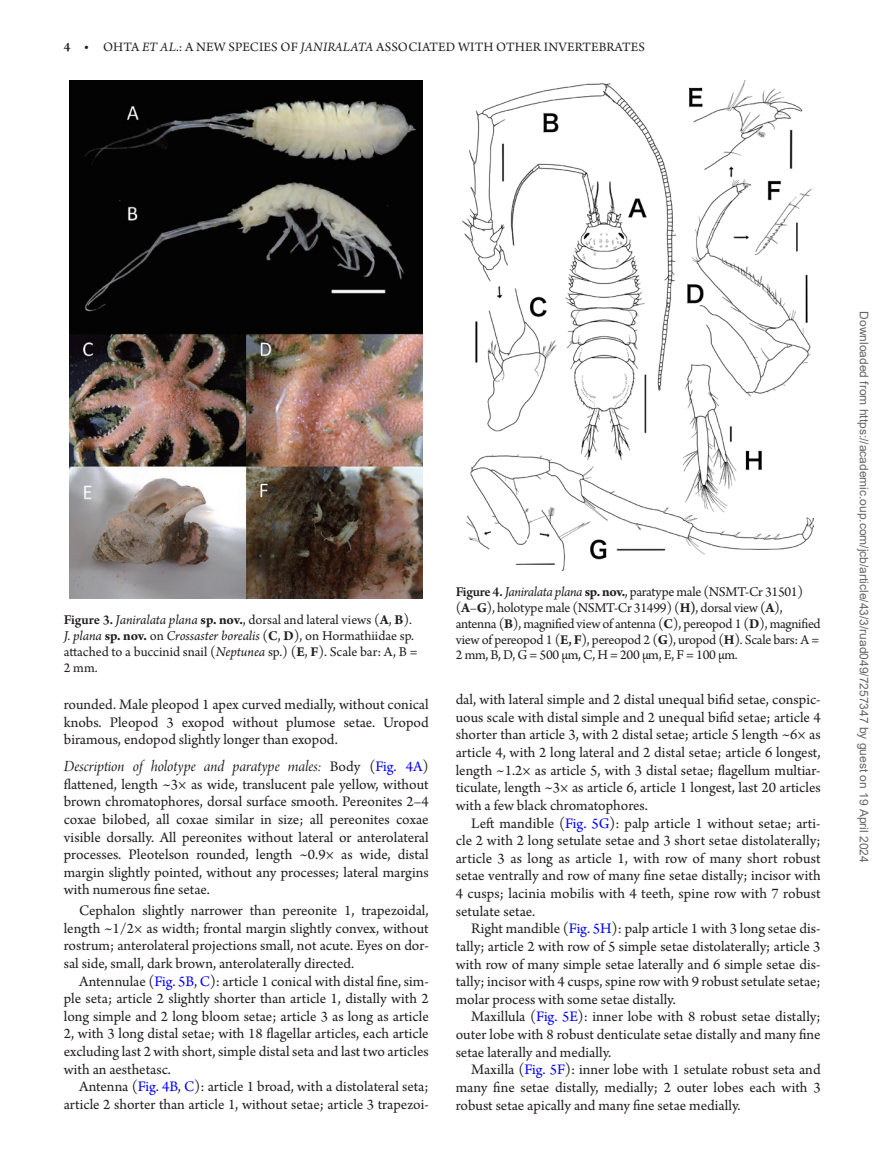
<style>
.page{position:relative;width:893px;height:1174px;background:#fff}
.page>*{position:absolute;margin:0;border:0;box-sizing:border-box;transform-origin:0 0}
.t1{font:16.5px "Arno Pro Italic Display";color:#231f20}
.t2{font:15.3px/17.5px "Arno Pro";color:#231f20;text-align:justify}
.t3{font:14.25px/15.8px "Arno Pro";letter-spacing:-.02em;color:#231f20}
.t4{font:14.25px/15.8px "Arno Pro";color:#231f20}
.t5{font:13.5px "Arno Pro";letter-spacing:.01em;color:#231f20}
.t6{font:12px "Arial";color:#666}
.s1{font-weight:600}
.s2{font-style:italic}
.s3{font-weight:700}
.s4{font-family:"Arno Pro";font-size:15.3px}
.s5{font-family:"Arno Pro";font-size:15.3px;color:#00f}
.s6{color:#00f}
</style>
<div class="page">
<img style="left:70px;top:81px;width:353px;height:517px">
<img style="left:463px;top:81px;width:351px;height:489px">
<p class="t5" style="left:64px;top:39px;width:583px"><span class="s1">4 •</span> OHTA <span class="s2">ET AL</span>.: A NEW SPECIES OF <span class="s2">JANIRALATA</span> ASSOCIATED WITH OTHER INVERTEBRATES</p>
<p class="t4" style="left:64px;top:613px;width:355px"><span class="s1">Figure 3.</span> <span class="s2">Janiralata plana</span> <span class="s3">sp. nov.</span>, dorsal and lateral views (<span class="s3">A</span>, <span class="s3">B</span>).<br><span class="s2">J. plana</span> <span class="s3">sp. nov.</span> on <span class="s2">Crossaster borealis</span> (<span class="s3">C</span>, <span class="s3">D</span>), on Hormathiidae sp. attached to a buccinid snail (<span class="s2">Neptunea</span> sp.) (<span class="s3">E</span>, <span class="s3">F</span>). Scale bar: A, B = 2 mm.</p>
<p class="t2" style="left:64px;top:696px;width:366px">rounded. Male pleopod 1 apex curved medially, without conical knobs. Pleopod 3 exopod without plumose setae. Uropod biramous, endopod slightly longer than exopod.</p>
<p class="t1" style="left:64px;top:757px;width:366px">Description of holotype and paratype males: <span class="s4">Body (</span><span class="s5">Fig. 4A</span><span class="s4">)</span></p>
<p class="t2" style="left:64px;top:776px;width:366px">flattened, length ~3× as wide, translucent pale yellow, without brown chromatophores, dorsal surface smooth. Pereonites 2–4 coxae bilobed, all coxae similar in size; all pereonites coxae visible dorsally. All pereonites without lateral or anterolateral processes. Pleotelson rounded, length ~0.9× as wide, distal margin slightly pointed, without any processes; lateral margins with numerous fine setae.</p>
<p class="t2" style="left:64px;top:902px;width:366px;text-indent:15px">Cephalon slightly narrower than pereonite 1, trapezoidal, length ~1/2× as width; frontal margin slightly convex, without rostrum; anterolateral projections small, not acute. Eyes on dor&shy;sal side, small, dark brown, anterolaterally directed.</p>
<p class="t2" style="left:64px;top:973px;width:366px;text-indent:15px">Antennulae (<span class="s6">Fig. 5B</span>, <span class="s6">C</span>): article 1 conical with distal fine, sim&shy;ple seta; article 2 slightly shorter than article 1, distally with 2 long simple and 2 long bloom setae; article 3 as long as article 2, with 3 long distal setae; with 18 flagellar articles, each article excluding last 2 with short, simple distal seta and last two articles with an aesthetasc.</p>
<p class="t2" style="left:64px;top:1078px;width:366px;text-align:right">Antenna (<span class="s6">Fig. 4B</span>, <span class="s6">C</span>): article 1 broad, with a distolateral seta; article 2 shorter than article 1, without setae; article 3 trapezoi-</p>
<p class="t3" style="left:456px;top:585px;width:366px"><span class="s1">Figure 4.</span> <span class="s2">Janiralata plana</span> <span class="s3">sp. nov.</span>, paratype male (NSMT-Cr 31501) (<span class="s3">A</span>–<span class="s3">G</span>), holotype male (NSMT-Cr 31499) (<span class="s3">H)</span>, dorsal view (<span class="s3">A</span>), antenna (<span class="s3">B</span>), magnified view of antenna (<span class="s3">C</span>), pereopod 1 (<span class="s3">D</span>), magnified view of pereopod 1 (<span class="s3">E, F</span>), pereopod 2 (<span class="s3">G</span>), uropod (<span class="s3">H</span>). Scale bars: A = 2 mm, B, D, G = 500 μm, C, H = 200 µm, E, F = 100 µm.</p>
<p class="t2" style="left:456px;top:691px;width:366px">dal, with lateral simple and 2 distal unequal bifid setae, conspic&shy;uous scale with distal simple and 2 unequal bifid setae; article 4 shorter than article 3, with 2 distal setae; article 5 length ~6× as article 4, with 2 long lateral and 2 distal setae; article 6 longest, length ~1.2× as article 5, with 3 distal setae; flagellum multiar&shy;ticulate, length ~3× as article 6, article 1 longest, last 20 articles with a few black chromatophores.</p>
<p class="t2" style="left:456px;top:815px;width:366px;text-indent:15px">Left mandible (<span class="s6">Fig. 5G</span>): palp article 1 without setae; arti&shy;cle 2 with 2 long setulate setae and 3 short setae distolaterally; article 3 as long as article 1, with row of many short robust setae ventrally and row of many fine setae distally; incisor with 4 cusps; lacinia mobilis with 4 teeth, spine row with 7 robust setulate setae.</p>
<p class="t2" style="left:456px;top:920px;width:366px;text-indent:15px">Right mandible (<span class="s6">Fig. 5H</span>): palp article 1 with 3 long setae dis&shy;tally; article 2 with row of 5 simple setae distolaterally; article 3 with row of many simple setae laterally and 6 simple setae dis&shy;tally; incisor with 4 cusps, spine row with 9 robust setulate setae; molar process with some setae distally.</p>
<p class="t2" style="left:456px;top:1009px;width:366px;text-indent:15px">Maxillula (<span class="s6">Fig. 5E</span>): inner lobe with 8 robust setae distally; outer lobe with 8 robust denticulate setae distally and many fine setae laterally and medially.</p>
<p class="t2" style="left:456px;top:1061px;width:366px;text-indent:15px">Maxilla (<span class="s6">Fig. 5F</span>): inner lobe with 1 setulate robust seta and many fine setae distally, medially; 2 outer lobes each with 3 robust setae apically and many fine setae medially.</p>
<p class="t6" style="left:868px;top:311px;width:553px;rotate:90deg">Downloaded from https://academic.oup.com/jcb/article/43/3/ruad049/7257347 by guest on 19 April 2024</p>
</div>
